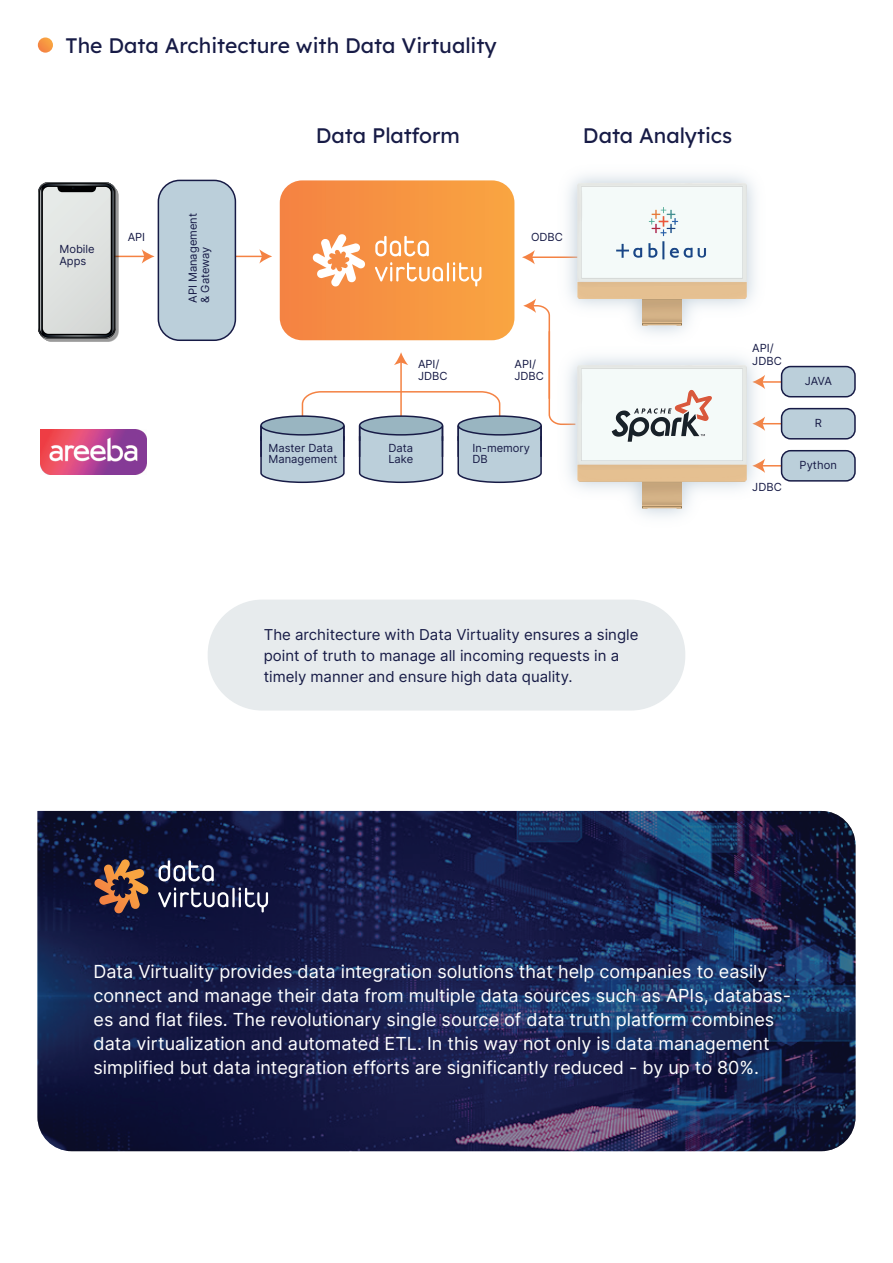
<style>
.page{position:relative;width:893px;height:1263px;background:#fff}
.page>*{position:absolute;margin:0;border:0;box-sizing:border-box;transform-origin:0 0}
.t1{font:21px "Lexend";color:#171b46}
.t2{font:18px/24px "Inter";color:#fff}
.t3{font:15px/21px "Inter";color:#171b46}
.t4{font:11.1px/12.3px "Inter";color:#171b46}
</style>
<div class="page">
<svg style="left:38px;top:37px;width:15px;height:16px"></svg>
<svg style="left:37px;top:811px;width:818px;height:340px;background:#19214d"></svg>
<svg style="left:158px;top:860px;width:110px;height:52px;background:#393d5f"></svg>
<svg style="left:94px;top:859px;width:55px;height:55px;background:#6e493c"></svg>
<div style="left:208px;top:600px;width:477px;height:110px;background:#e7ebed;border-radius:55px"></div>
<hr style="left:96px;top:256px;width:50px;height:1px;background:#f48243">
<svg style="left:142px;top:249px;width:13px;height:15px"></svg>
<hr style="left:214px;top:256px;width:49px;height:1px;background:#f48243">
<svg style="left:38px;top:182px;width:81px;height:160px;background:#bcbfbe"></svg>
<div style="left:158px;top:180px;width:77px;height:160px;background:#bbcfda;border-radius:21px"></div>
<div style="left:158px;top:180px;width:78px;height:161px;border:2px solid #171b46;border-radius:21px"></div>
<svg style="left:259px;top:180px;width:264px;height:304px"></svg>
<img style="left:523px;top:175px;width:232px;height:137px">
<img style="left:574px;top:179px;width:176px;height:133px">
<img style="left:523px;top:312px;width:277px;height:205px">
<img style="left:574px;top:362px;width:176px;height:149px">
<img style="left:616px;top:206px;width:91px;height:55px">
<img style="left:610px;top:386px;width:105px;height:60px">
<div style="left:782px;top:367px;width:73px;height:30px;background:#bbcfda;border-radius:9px"></div>
<div style="left:781px;top:366px;width:75px;height:31px;border:2px solid #171b46;border-radius:9px"></div>
<div style="left:782px;top:451px;width:73px;height:30px;background:#bbcfda;border-radius:9px"></div>
<div style="left:781px;top:450px;width:75px;height:32px;border:2px solid #171b46;border-radius:9px"></div>
<div style="left:782px;top:409px;width:73px;height:30px;background:#bbcfda;border-radius:9px"></div>
<div style="left:781px;top:408px;width:75px;height:31px;border:2px solid #171b46;border-radius:9px"></div>
<img style="left:40px;top:429px;width:107px;height:46px">
<p class="t1" style="left:66px;top:30px;width:433px">The Data Architecture with Data Virtuality</p>
<p class="t4" style="left:59px;top:243px;width:37px">Mobile<br>Apps</p>
<p class="t1" style="left:316px;top:120px;width:146px">Data Platform</p>
<p class="t1" style="left:583px;top:120px;width:151px">Data Analytics</p>
<p class="t4" style="left:186px;top:303px;width:91px;rotate:-90deg">API Management &amp; Gateway</p>
<p class="t4" style="left:128px;top:230px;width:19px">API</p>
<p class="t4" style="left:531px;top:230px;width:33px">ODBC</p>
<p class="t4" style="left:269px;top:442px;width:71px;line-height:11.1px">Master Data<br>Management</p>
<p class="t4" style="left:418px;top:357px;width:31px">API/<br>JDBC</p>
<p class="t4" style="left:514px;top:357px;width:31px">API/<br>JDBC</p>
<p class="t4" style="left:388px;top:442px;width:26px;line-height:11.1px">Data<br>Lake</p>
<p class="t4" style="left:472px;top:442px;width:59px;line-height:11.1px">In-memory<br>DB</p>
<p class="t4" style="left:752px;top:342px;width:31px">API/<br>JDBC</p>
<p class="t4" style="left:752px;top:480px;width:31px">JDBC</p>
<p class="t4" style="left:805px;top:374px;width:29px">JAVA</p>
<p class="t4" style="left:815px;top:416px;width:9px">R</p>
<p class="t4" style="left:800px;top:458px;width:39px">Python</p>
<p class="t3" style="left:264px;top:624px;width:376px">The architecture with Data Virtuality ensures a single point of truth to manage all incoming requests in a timely manner and ensure high data quality.</p>
<p class="t2" style="left:94px;top:959px;width:699px">Data Virtuality provides data integration solutions that help companies to easily connect and manage their data from multiple data sources such as APIs, databas&shy;es and flat files. The revolutionary single source of data truth platform combines data virtualization and automated ETL. In this way not only is data management simplified but data integration efforts are significantly reduced - by up to 80%.</p>
</div>
